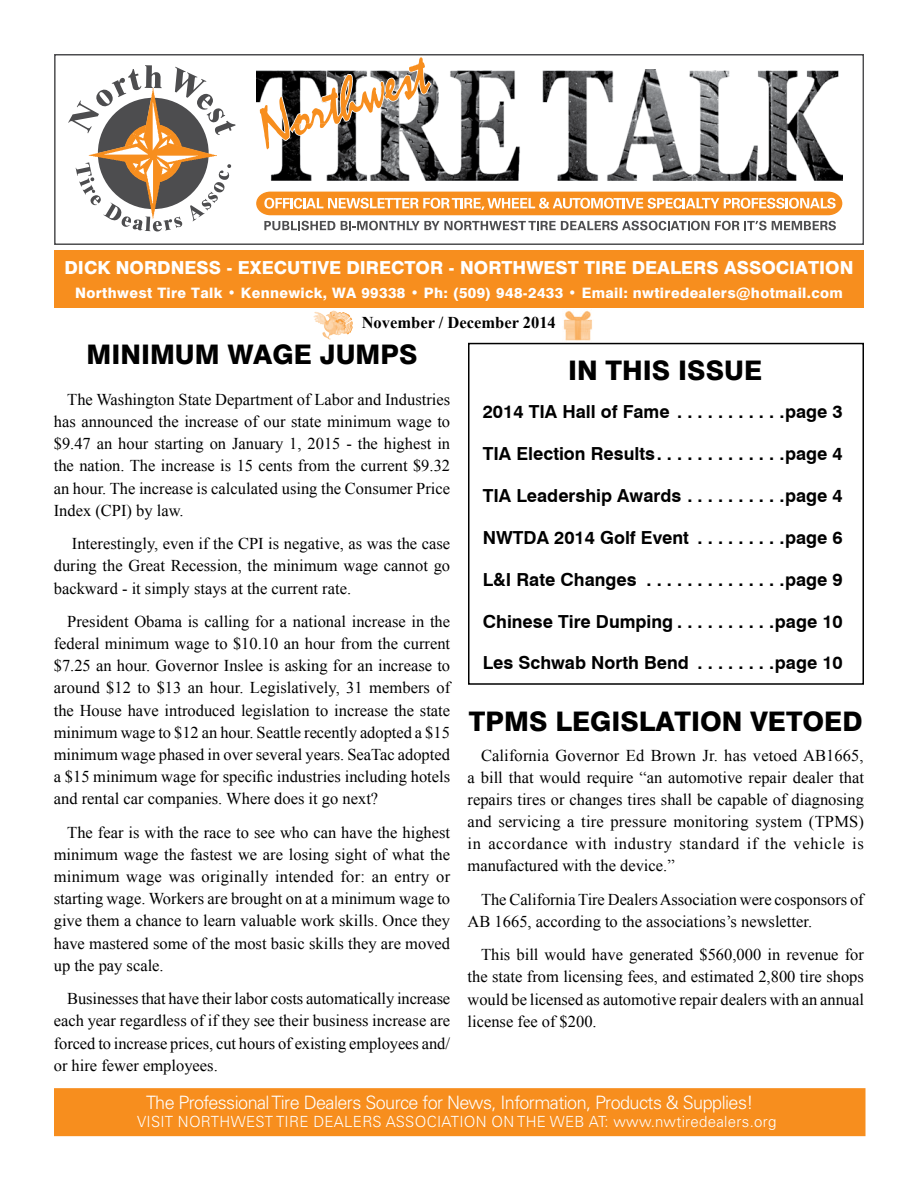
<style>
.page{position:relative;width:918px;height:1188px;background:#fff}
.page>*{position:absolute;margin:0;border:0;box-sizing:border-box;transform-origin:0 0}
.t1{font:800 27px "Swiss 721 BT";color:#000}
.t2{font:300 18.45px "Univers";letter-spacing:-.03em;color:#fff}
.t3{font:700 18px "Swiss 721 BT";color:#000}
.t4{font:800 18px "Swiss 721 BT";color:#fff}
.t5{font:16.5px/22.2px "Times New Roman";color:#000;text-align:justify}
.t6{font:700 16.5px "Times New Roman";color:#000}
.t7{font:300 15.3px "Univers";letter-spacing:.02em;color:#fff}
.t8{font:800 14.4px "Swiss 721 BT";letter-spacing:.025em;color:#fff}
</style>
<div class="page">
<div style="left:54px;top:250px;width:809px;height:58px;background:#f78e1e"></div>
<div style="left:54px;top:54px;width:810px;height:191px;border:2px solid #4d4d4f"></div>
<svg style="left:255px;top:54px;width:588px;height:176px"></svg>
<svg style="left:68px;top:65px;width:168px;height:167px"></svg>
<div style="left:54px;top:1088px;width:812px;height:48px;background:#f78e1e;border:2px solid #f78e1e"></div>
<div style="left:468px;top:343px;width:396px;height:342px;border:2px solid #000"></div>
<img style="left:563px;top:310px;width:29px;height:31px">
<svg style="left:325px;top:311px;width:7px;height:10px"></svg>
<p class="t4" style="left:65px;top:256px;width:788px">DICK NORDN ESS - EXECUTIVE DIRECTOR - NORTHWEST TIRE DEALERS ASSOCIATION</p>
<p class="t8" style="left:75px;top:284px;width:769px">NORTHWEST TIRE TALK • KENNEWICK, WA 99338 • PH: (509) 948-2433 • EMAIL: NWTIREDEALERS@HOTMAIL.COM</p>
<p class="t6" style="left:362px;top:311px;width:196px">November / December 2014</p>
<h1 class="t1" style="left:86px;top:338px;width:333px">MINIMUM WAGE JUMPS</h1>
<p class="t5" style="left:54px;top:388px;width:398px;text-indent:13px">The Washington State Department of Labor and Industries has announced the increase of our state minimum wage to $9.47 an hour starting on January 1, 2015 - the highest in the nation. The increase is 15 cents from the current $9.32 an hour. The increase is calculated using the Consumer Price Index (CPI) by law.</p>
<p class="t5" style="left:54px;top:532px;width:398px;text-indent:18px">Interestingly, even if the CPI is negative, as was the case during the Great Recession, the minimum wage cannot go backward - it simply stays at the current rate.</p>
<p class="t5" style="left:54px;top:610px;width:398px;text-indent:13px">President Obama is calling for a national increase in the federal minimum wage to $10.10 an hour from the current $7.25 an hour. Governor Inslee is asking for an increase to around $12 to $13 an hour. Legislatively, 31 members of the House have introduced legislation to increase the state minimum wage to $12 an hour. Seattle recently adopted a $15 minimum wage phased in over several years. SeaTac adopted a $15 minimum wage for specific industries including hotels and rental car companies. Where does it go next?</p>
<p class="t5" style="left:54px;top:821px;width:398px;text-indent:13px">The fear is with the race to see who can have the highest minimum wage the fastest we are losing sight of what the minimum wage was originally intended for: an entry or starting wage. Workers are brought on at a minimum wage to give them a chance to learn valuable work skills. Once they have mastered some of the most basic skills they are moved up the pay scale.</p>
<p class="t5" style="left:54px;top:987px;width:398px;text-indent:13px">Businesses that have their labor costs automatically increase each year regardless of if they see their business increase are forced to increase prices, cut hours of existing employees and/ or hire fewer employees.</p>
<h1 class="t1" style="left:568px;top:354px;width:55px">IN THIS</h1>
<h1 class="t1" style="left:678px;top:354px;width:18px">ISSUE</h1>
<p class="t3" style="left:483px;top:401px;width:362px">2014 TIA Hall of Fame . . . . . . . . . . page 3</p>
<p class="t3" style="left:483px;top:442px;width:361px">TIA Election Results . . . . . . . . . . . . page 4</p>
<p class="t3" style="left:483px;top:484px;width:361px">TIA Leadership Awards . . . . . . . . . page 4</p>
<p class="t3" style="left:483px;top:526px;width:361px">NWTDA 2014 Golf Event . . . . . . . . page 6</p>
<p class="t3" style="left:483px;top:568px;width:362px">L&amp;I Rate Changes . . . . . . . . . . . . . page 9</p>
<p class="t3" style="left:483px;top:610px;width:362px">Chinese Tire Dumping . . . . . . . . . page 10</p>
<p class="t3" style="left:483px;top:652px;width:361px">Les Schwab North Bend . . . . . . . page 10</p>
<h1 class="t1" style="left:469px;top:705px;width:395px">TPMS LEGISLATION VETOED</h1>
<p class="t5" style="left:468px;top:744px;width:398px;text-indent:13px">California Governor Ed Brown Jr. has vetoed AB1665, a bill that would require “an automotive repair dealer that repairs tires or changes tires shall be capable of diagnosing and servicing a tire pressure monitoring system (TPMS) in accordance with industry standard if the vehicle is manufactured with the device.”</p>
<p class="t5" style="left:468px;top:888px;width:398px;text-indent:13px">The California Tire Dealers Association were cosponsors of<br>AB 1665, according to the associations’s newsletter.</p>
<p class="t5" style="left:468px;top:943px;width:398px;text-indent:13px">This bill would have generated $560,000 in revenue for the state from licensing fees, and estimated 2,800 tire shops would be licensed as automotive repair dealers with an annual license fee of $200.</p>
<p class="t2" style="left:146px;top:1091px;width:609px">The Professional Tire Dealers Source for News, Information, Products &amp; Supplies!</p>
<p class="t7" style="left:137px;top:1113px;width:641px">VISIT NORTHWEST TIRE DEALERS ASSOCIATION ON THE WEB AT: www.nwtiredealers.org</p>
</div>
